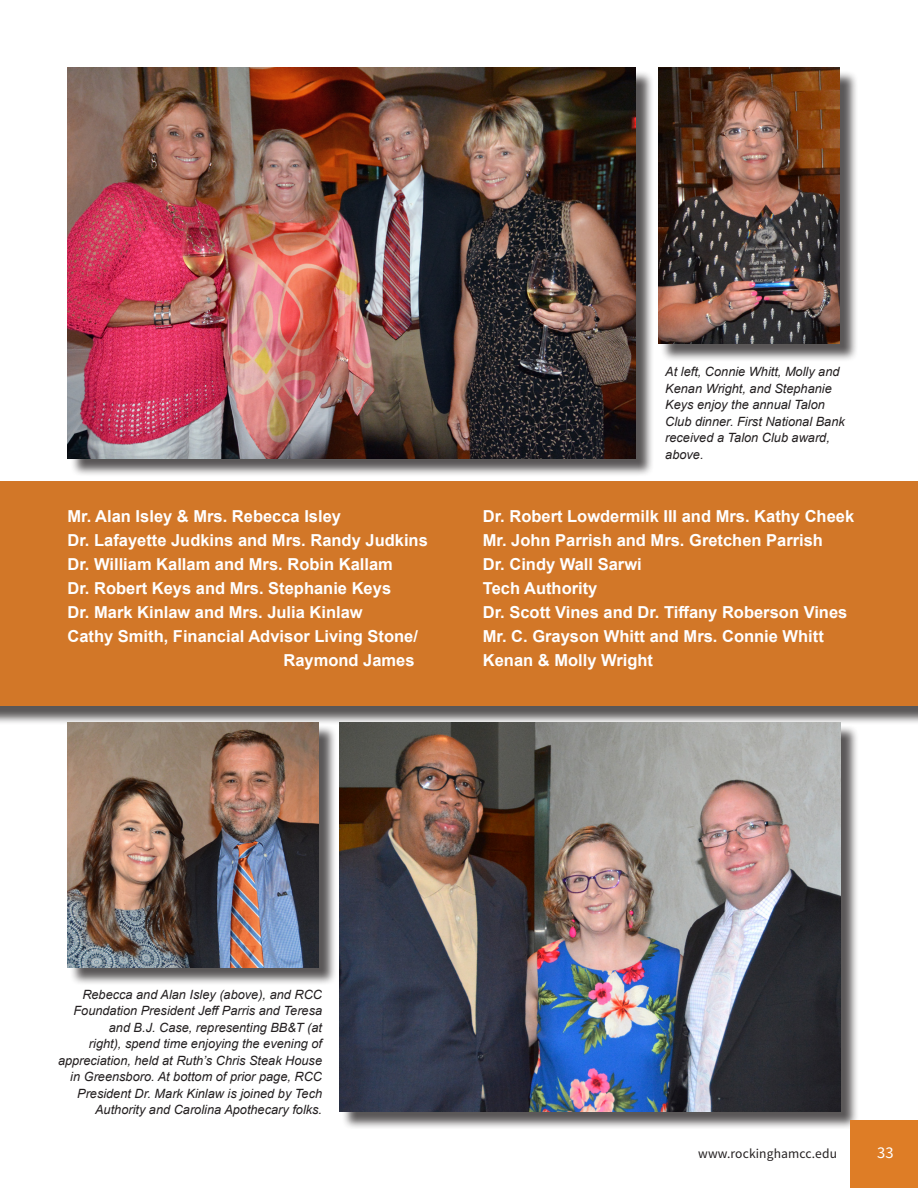
<style>
.page{position:relative;width:918px;height:1188px;background:#fff}
.page>*{position:absolute;margin:0;border:0;box-sizing:border-box;transform-origin:0 0}
.Text_for_stories{font:700 16.5px/24px "Arial";color:#fff;text-align:right}
.t1{font:16.5px "Source Sans Pro";color:#fff}
.t2{font:13.5px "Source Sans Pro";letter-spacing:.01em;color:#231f20}
.Text_for_stories-2{font:italic 12.75px/16.5px "Arial";color:#231f20}
</style>
<div class="page">
<div style="left:0;top:484px;width:918px;height:241px;background:#231f20;opacity:.75"></div>
<div style="left:0;top:482px;width:918px;height:224px;background:#d27728"></div>
<div style="left:70px;top:70px;width:585px;height:407px;background:#231f20;opacity:.75"></div>
<img style="left:68px;top:68px;width:568px;height:390px">
<div style="left:342px;top:724px;width:517px;height:405px;background:#231f20;opacity:.75"></div>
<img style="left:339px;top:722px;width:501px;height:389px">
<div style="left:70px;top:724px;width:267px;height:262px;background:#231f20;opacity:.75"></div>
<img style="left:68px;top:722px;width:251px;height:245px">
<div style="left:660px;top:70px;width:199px;height:292px;background:#231f20;opacity:.75"></div>
<img style="left:658px;top:68px;width:182px;height:275px">
<div style="left:850px;top:1120px;width:68px;height:68px;background:#de7d26"></div>
<p class="Text_for_stories" style="left:68px;top:504px;width:275px">Mr. Alan Isley &amp; Mrs. Rebecca Isley</p>
<p class="Text_for_stories" style="left:68px;top:528px;width:362px">Dr. Lafayette Judkins and Mrs. Randy Judkins</p>
<p class="Text_for_stories" style="left:68px;top:552px;width:327px">Dr. William Kallam and Mrs. Robin Kallam</p>
<p class="Text_for_stories" style="left:68px;top:576px;width:325px">Dr. Robert Keys and Mrs. Stephanie Keys</p>
<p class="Text_for_stories" style="left:68px;top:600px;width:297px">Dr. Mark Kinlaw and Mrs. Julia Kinlaw</p>
<p class="Text_for_stories" style="left:68px;top:624px;width:352px">Cathy Smith, Financial Advisor Living Stone/<br>Raymond James</p>
<p class="Text_for_stories-2" style="left:665px;top:364px;width:181px">At left, Connie Whitt, Molly and<br>Kenan Wright, and Stephanie<br>Keys enjoy the annual Talon<br>Club dinner. First National Bank received a Talon Club award, above.</p>
<p class="Text_for_stories" style="left:483px;top:504px;width:373px">Dr. Robert Lowdermilk III and Mrs. Kathy Cheek</p>
<p class="Text_for_stories" style="left:483px;top:528px;width:342px">Mr. John Parrish and Mrs. Gretchen Parrish</p>
<p class="Text_for_stories" style="left:483px;top:552px;width:160px">Dr. Cindy Wall Sarwi</p>
<p class="Text_for_stories" style="left:483px;top:576px;width:116px">Tech Authority</p>
<p class="Text_for_stories" style="left:483px;top:600px;width:366px">Dr. Scott Vines and Dr. Tiffany Roberson Vines</p>
<p class="Text_for_stories" style="left:483px;top:624px;width:343px">Mr. C. Grayson Whitt and Mrs. Connie Whitt</p>
<p class="Text_for_stories" style="left:483px;top:648px;width:172px">Kenan &amp; Molly Wright</p>
<p class="Text_for_stories-2" style="left:58px;top:986px;width:266px;text-align:right">Rebecca and Alan Isley (above), and RCC Foundation President Jeff Parris and Teresa and B.J. Case, representing BB&amp;T (at<br>right), spend time enjoying the evening of appreciation, held at Ruth’s Chris Steak House in Greensboro. At bottom of prior page, RCC President Dr. Mark Kinlaw is joined by Tech Authority and Carolina Apothecary folks.</p>
<p class="t2" style="left:698px;top:1145px;width:140px">www.rockinghamcc.edu</p>
<p class="t1" style="left:877px;top:1142px;width:18px">33</p>
</div>
